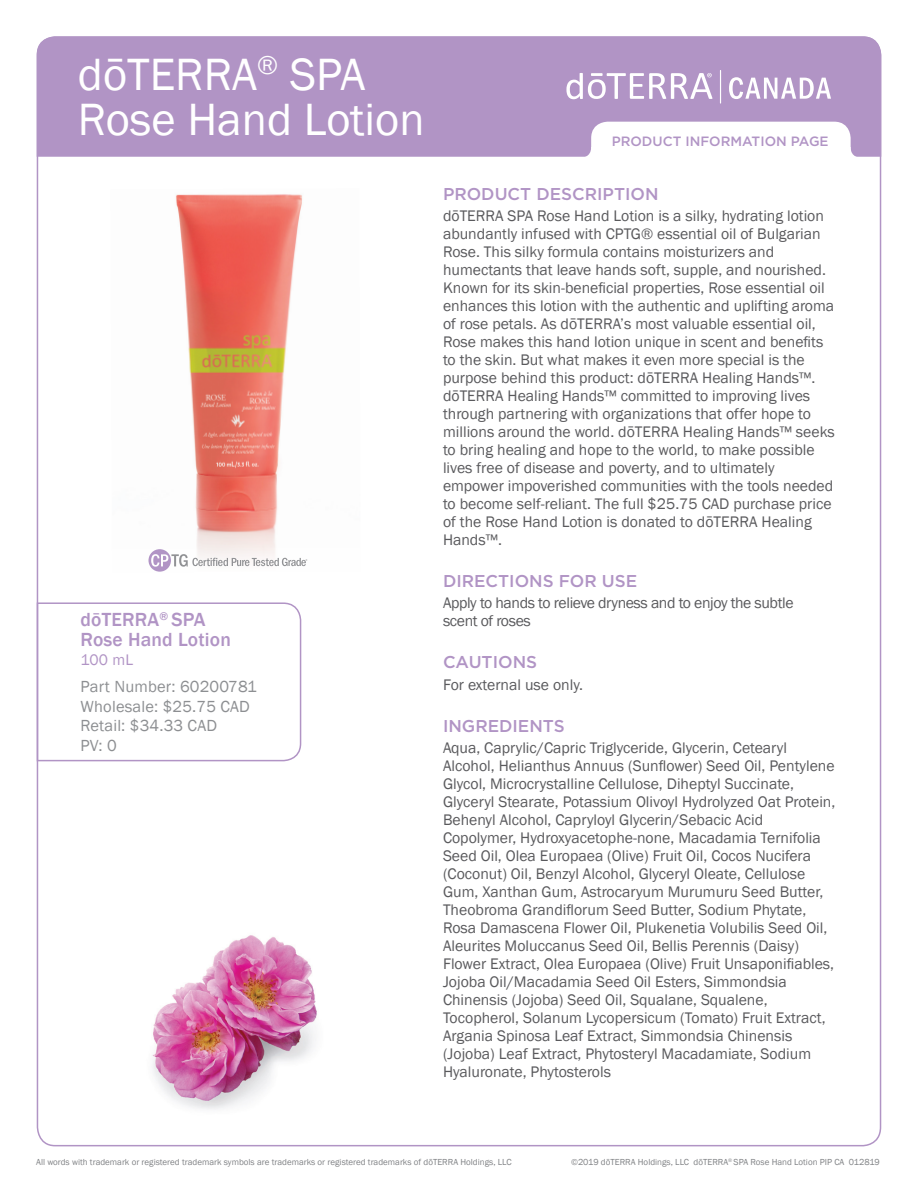
<style>
.page{position:relative;width:918px;height:1188px;background:#fff}
.page>*{position:absolute;margin:0;border:0;box-sizing:border-box;transform-origin:0 0}
.Main_H1{font:46.5px/45px "Franklin Gothic";color:#fff}
.Tag_H1{font:500 19.5px/19.5px "Franklin Gothic";letter-spacing:.01em;color:#b194c5}
.Purple_Headers{font:500 17.1px "Gotham";color:#b194c5}
.Tag_details{font:16.5px "Franklin Gothic";letter-spacing:.01em;color:#8d8f92}
.Body{font:15.75px/18px "Franklin Gothic";color:#5a5a5d}
.Body-2{font:15.75px/18px "Franklin Gothic";letter-spacing:-.025em;color:#5a5a5d}
.Tag_H2{font:15.75px "Franklin Gothic";color:#b194c5}
.t1{font:500 13.5px "Gotham";color:#b194c5}
.t2{font:9px "Franklin Gothic";color:#808285}
</style>
<div class="page">
<div style="left:37px;top:36px;width:844px;height:121px;background:#b194c5"></div>
<svg style="left:581px;top:122px;width:280px;height:35px"></svg>
<svg style="left:729px;top:77px;width:102px;height:22px"></svg>
<svg style="left:566px;top:73px;width:146px;height:26px"></svg>
<hr style="left:720px;top:70px;width:1px;height:34px;background:#fff">
<img style="left:176px;top:194px;width:132px;height:367px">
<svg style="left:36px;top:602px;width:266px;height:160px"></svg>
<svg style="left:148px;top:549px;width:159px;height:23px"></svg>
<img style="left:152px;top:935px;width:165px;height:175px">
<p class="Main_H1" style="left:78px;top:53px;width:348px">dōTERRA<sup>®</sup> SPA<br>Rose Hand Lotion</p>
<p class="Tag_H1" style="left:81px;top:610px;width:152px">dōTERRA<sup>®</sup> SPA<br>Rose Hand Lotion</p>
<p class="Tag_H2" style="left:81px;top:650px;width:54px">100 mL</p>
<p class="Tag_details" style="left:81px;top:676px;width:178px">Part Number: 60200781</p>
<p class="Tag_details" style="left:81px;top:696px;width:171px">Wholesale: $25.75 CAD</p>
<p class="Tag_details" style="left:81px;top:716px;width:138px">Retail: $34.33 CAD</p>
<p class="Tag_details" style="left:81px;top:735px;width:38px">PV: 0</p>
<p class="t1" style="left:612px;top:132px;width:218px">PRODUCT INFORMATION PAGE</p>
<p class="Purple_Headers" style="left:443px;top:182px;width:217px">PRODUCT DESCRIPTION</p>
<p class="Body" style="left:443px;top:207px;width:393px">dōTERRA SPA Rose Hand Lotion is a silky, hydrating lotion abundantly infused with CPTG® essential oil of Bulgarian Rose. This silky formula contains moisturizers and humectants that leave hands soft, supple, and nourished.<br>Known for its skin-beneficial properties, Rose essential oil enhances this lotion with the authentic and uplifting aroma of rose petals. As dōTERRA’s most valuable essential oil, Rose makes this hand lotion unique in scent and benefits to the skin. But what makes it even more special is the purpose behind this product: dōTERRA Healing Hands™. dōTERRA Healing Hands™ committed to improving lives through partnering with organizations that offer hope to millions around the world. dōTERRA Healing Hands™ seeks to bring healing and hope to the world, to make possible lives free of disease and poverty, and to ultimately empower impoverished communities with the tools needed to become self-reliant. The full $25.75 CAD purchase price of the Rose Hand Lotion is donated to dōTERRA Healing Hands™.</p>
<p class="Purple_Headers" style="left:443px;top:570px;width:196px">DIRECTIONS FOR USE</p>
<p class="Body-2" style="left:443px;top:594px;width:352px">Apply to hands to relieve dryness and to enjoy the subtle scent of roses</p>
<p class="Purple_Headers" style="left:443px;top:651px;width:96px">CAUTIONS</p>
<p class="Body" style="left:443px;top:676px;width:142px">For external use only.</p>
<p class="Purple_Headers" style="left:443px;top:715px;width:123px">INGREDIENTS</p>
<p class="Body" style="left:443px;top:739px;width:394px">Aqua, Caprylic/Capric Triglyceride, Glycerin, Cetearyl Alcohol, Helianthus Annuus (Sunflower) Seed Oil, Pentylene Glycol, Microcrystalline Cellulose, Diheptyl Succinate, Glyceryl Stearate, Potassium Olivoyl Hydrolyzed Oat Protein, Behenyl Alcohol, Capryloyl Glycerin/Sebacic Acid Copolymer, Hydroxyacetophe-none, Macadamia Ternifolia Seed Oil, Olea Europaea (Olive) Fruit Oil, Cocos Nucifera (Coconut) Oil, Benzyl Alcohol, Glyceryl Oleate, Cellulose Gum, Xanthan Gum, Astrocaryum Murumuru Seed Butter, Theobroma Grandiflorum Seed Butter, Sodium Phytate, Rosa Damascena Flower Oil, Plukenetia Volubilis Seed Oil, Aleurites Moluccanus Seed Oil, Bellis Perennis (Daisy)<br>Flower Extract, Olea Europaea (Olive) Fruit Unsaponifiables, Jojoba Oil/Macadamia Seed Oil Esters, Simmondsia Chinensis (Jojoba) Seed Oil, Squalane, Squalene, Tocopherol, Solanum Lycopersicum (Tomato) Fruit Extract, Argania Spinosa Leaf Extract, Simmondsia Chinensis (Jojoba) Leaf Extract, Phytosteryl Macadamiate, Sodium Hyaluronate, Phytosterols</p>
<p class="t2" style="left:36px;top:1156px;width:477px">All words with trademark or registered trademark symbols are trademarks or registered trademarks of dōTERRA Holdings, LLC</p>
<p class="t2" style="left:571px;top:1156px;width:310px">©2019 dōTERRA Holdings, LLC dōTERRA<sup>®</sup> SPA Rose Hand Lotion PIP CA 012819</p>
</div>
